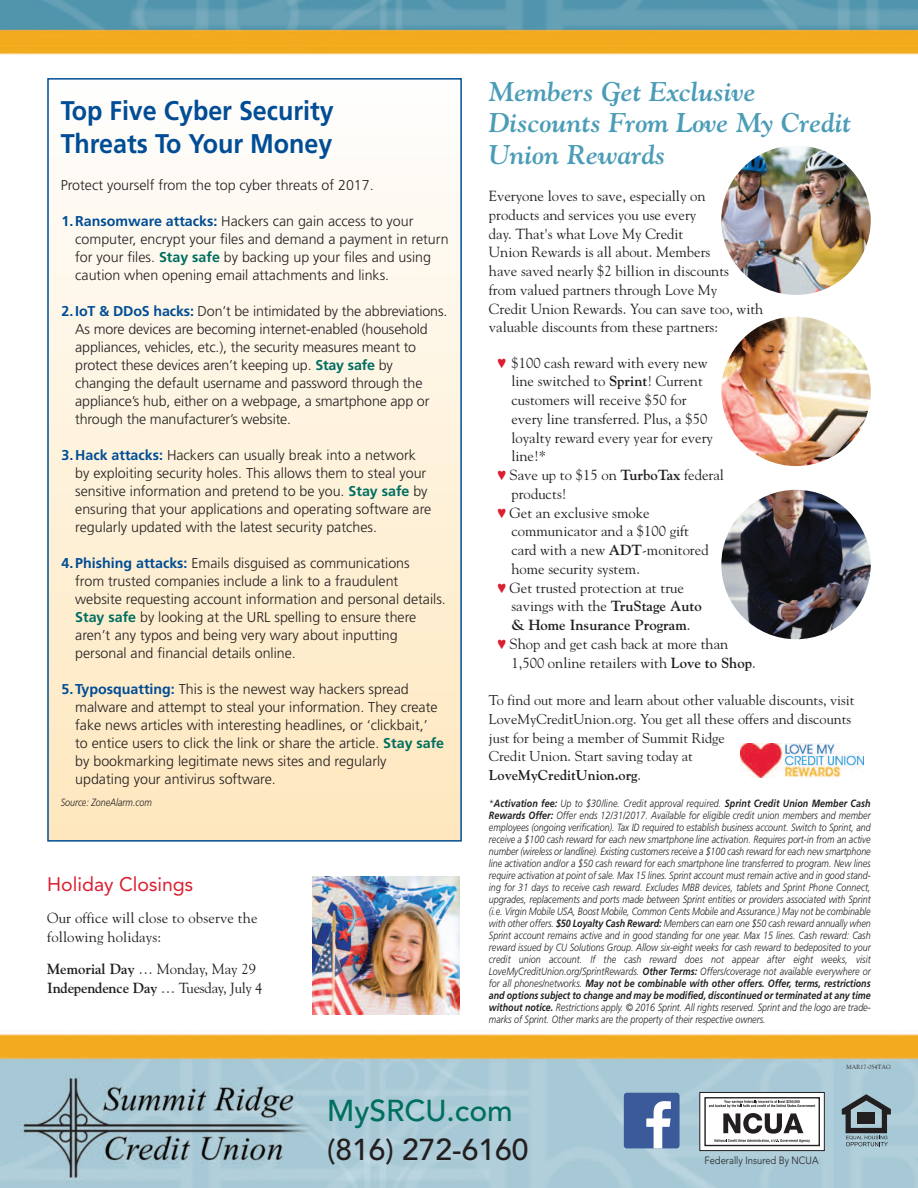
<style>
.page{position:relative;width:918px;height:1188px;background:#fff}
.page>*{position:absolute;margin:0;border:0;box-sizing:border-box;transform-origin:0 0}
.t1{font:500 30px "Avenir";color:#231f20}
.t2{font:500 30px "Avenir";color:#006e60}
.t3{font:italic 700 27px/31.5px "Goudy";color:#4b9db7}
.t4{font:700 27px/33px "Frutiger";color:#014d95;scale:.93 1}
.t5{font:19.5px "Avenir";color:#db1e30}
.t6{font:14.7px/18.8px "Goudy";color:#231f20}
.t7{font:700 14.7px "Goudy";color:#231f20}
.t8{font:300 14.25px/18px "Frutiger";color:#231f20}
.t9{font:14.25px/18.8px "Goudy";color:#231f20}
.t10{font:italic 300 10.5px/12px "Frutiger";color:#231f20;text-align:justify;scale:.85 1}
.t11{font:300 10.5px "Avenir";color:#231f20;scale:.9 1}
.t12{font:6px "Goudy";color:#231f20}
.s1{font-weight:700;color:#014d95}
.s2{font-weight:700;color:#006e60}
.s3{font-weight:700}
.s4{font-family:"Consolas";font-weight:700;color:#db1e30}
.s5{font-weight:400}
</style>
<div class="page">
<img style="left:0;top:0;width:918px;height:1188px">
<div style="left:700px;top:1092px;width:124px;height:59px;background:#fff"></div>
<div style="left:699px;top:1092px;width:126px;height:59px;border:1px solid #231f20"></div>
<div style="left:704px;top:1097px;width:116px;height:49px;border:1px solid #231f20"></div>
<svg style="left:709px;top:1100px;width:106px;height:43px"></svg>
<svg style="left:842px;top:1094px;width:49px;height:52px;background:#74858d"></svg>
<svg style="left:624px;top:1093px;width:56px;height:55px"></svg>
<div style="left:49px;top:80px;width:411px;height:760px;background:linear-gradient(to bottom,#fefefd,#fee7bd)"></div>
<div style="left:47px;top:78px;width:415px;height:764px;border:2px solid #014d95"></div>
<div style="left:732px;top:735px;width:151px;height:51px;background:#fff"></div>
<img style="left:740px;top:744px;width:124px;height:33px">
<img style="left:313px;top:877px;width:146px;height:137px">
<img style="left:721px;top:146px;width:150px;height:149px;border-radius:50%">
<img style="left:721px;top:490px;width:150px;height:149px;border-radius:50%">
<img style="left:721px;top:317px;width:150px;height:149px;border-radius:50%">
<h2 class="t4" style="left:61px;top:96px;width:295px">Top Five Cyber Security<br>Threats To Your Money</h2>
<h3 class="t8" style="left:61px;top:177px;width:315px">Protect yourself from the top cyber threats of 2017.</h3>
<h3 class="t8" style="left:75px;top:213px;width:375px;text-indent:-14px"><span class="s1">1.Ransomware attacks:</span> Hackers can gain access to your computer, encrypt your files and demand a payment in return for your files. <span class="s2">Stay safe</span> by backing up your files and using caution when opening email attachments and links.</h3>
<p class="t8" style="left:75px;top:303px;width:374px;text-indent:-14px"><span class="s1">2.IoT &amp; DDoS hacks:</span> Don’t be intimidated by the abbreviations.<br>As more devices are becoming internet-enabled (household appliances, vehicles, etc.), the security measures meant to protect these devices aren’t keeping up. <span class="s2">Stay safe</span> by changing the default username and password through the appliance’s hub, either on a webpage, a smartphone app or through the manufacturer’s website.</p>
<p class="t8" style="left:75px;top:447px;width:358px;text-indent:-14px"><span class="s1">3.Hack attacks:</span> Hackers can usually break into a network by exploiting security holes. This allows them to steal your sensitive information and pretend to be you. <span class="s2">Stay safe</span> by ensuring that your applications and operating software are regularly updated with the latest security patches.</p>
<p class="t8" style="left:75px;top:555px;width:372px;text-indent:-14px"><span class="s1">4.Phishing attacks:</span> Emails disguised as communications<br>from trusted companies include a link to a fraudulent website requesting account information and personal details.<br><span class="s2">Stay safe</span> by looking at the URL spelling to ensure there aren’t any typos and being very wary about inputting personal and financial details online.</p>
<p class="t8" style="left:75px;top:681px;width:370px;text-indent:-14px"><span class="s1">5.Typosquatting:</span> This is the newest way hackers spread malware and attempt to steal your information. They create fake news articles with interesting headlines, or ‘clickbait,’<br>to entice users to click the link or share the article. <span class="s2">Stay safe </span>by bookmarking legitimate news sites and regularly updating your antivirus software.</p>
<p class="t10" style="left:61px;top:797px;width:109px">Source: ZoneAlarm.com</p>
<h3 class="t5" style="left:47px;top:868px;width:147px">Holiday Closings</h3>
<h3 class="t6" style="left:47px;top:909px;width:212px">Our office will close to observe the following holidays:</h3>
<h3 class="t6" style="left:47px;top:960px;width:217px"><span class="s3">Memorial Day</span> … Monday, May 29<br><span class="s3">Independence Day</span> … Tuesday, July 4</h3>
<h2 class="t3" style="left:489px;top:76px;width:364px">Members Get Exclusive<br>Discounts From Love My Credit<br>Union Rewards</h2>
<p class="t6" style="left:489px;top:187px;width:276px">Everyone loves to save, especially on<br>products and services you use every<br>day. That's what Love My Credit<br>Union Rewards is all about. Members<br>have saved nearly $2 billion in discounts<br>from valued partners through Love My<br>Credit Union Rewards. You can save too, with valuable discounts from these partners:</p>
<h3 class="t6" style="left:498px;top:353px;width:211px"><span class="s4">♥</span> $100 cash reward with every new</h3>
<h3 class="t6" style="left:511px;top:372px;width:193px">line switched to <span class="s3">Sprint</span>! Current</h3>
<h3 class="t6" style="left:511px;top:391px;width:177px">customers will receive $50 for</h3>
<h3 class="t6" style="left:511px;top:410px;width:197px">every line transferred. Plus, a $50</h3>
<h3 class="t6" style="left:511px;top:428px;width:203px">loyalty reward every year for every</h3>
<h3 class="t6" style="left:511px;top:447px;width:36px">line!*</h3>
<h3 class="t6" style="left:498px;top:466px;width:228px"><span class="s4">♥</span> Save up to $15 on <span class="s3">TurboTax</span> federal</h3>
<h3 class="t6" style="left:511px;top:485px;width:57px">products!</h3>
<h3 class="t6" style="left:498px;top:503px;width:153px"><span class="s4">♥</span> Get an exclusive smoke</h3>
<h3 class="t6" style="left:511px;top:522px;width:179px">communicator and a $100 gift</h3>
<h3 class="t6" style="left:511px;top:541px;width:199px">card with a new <span class="s3">ADT</span>-monitored</h3>
<h3 class="t6" style="left:511px;top:560px;width:130px">home security system.</h3>
<h3 class="t6" style="left:498px;top:578px;width:188px"><span class="s4">♥</span> Get trusted protection at true</h3>
<h3 class="t6" style="left:511px;top:597px;width:192px">savings with the <span class="s3">TruStage Auto</span></h3>
<h3 class="t7" style="left:511px;top:617px;width:181px">&amp; Home Insurance Program<span class="s5">.</span></h3>
<h3 class="t6" style="left:498px;top:635px;width:232px"><span class="s4">♥</span> Shop and get cash back at more than</h3>
<h3 class="t6" style="left:511px;top:653px;width:246px">1,500 online retailers with <span class="s3">Love to Shop</span>.</h3>
<h3 class="t9" style="left:489px;top:691px;width:367px">To find out more and learn about other valuable discounts, visit LoveMyCreditUnion.org. You get all these offers and discounts just for being a member of Summit Ridge<br>Credit Union. Start saving today at<br><span class="s3">LoveMyCreditUnion.org</span>.</h3>
<p class="t10" style="left:489px;top:798px;width:451px">*<span class="s3">Activation fee:</span> Up to $30/line. Credit approval required. <span class="s3">Sprint Credit Union Member Cash Rewards Offer:</span> Offer ends 12/31/2017. Available for eligible credit union members and member employees (ongoing verification). Tax ID required to establish business account. Switch to Sprint, and receive a $100 cash reward for each new smartphone line activation. Requires port-in from an active number (wireless or landline). Existing customers receive a $100 cash reward for each new smartphone line activation and/or a $50 cash reward for each smartphone line transferred to program. New lines require activation at point of sale. Max 15 lines. Sprint account must remain active and in good stand&shy;ing for 31 days to receive cash reward. Excludes MBB devices, tablets and Sprint Phone Connect, upgrades, replacements and ports made between Sprint entities or providers associated with Sprint (i.e. Virgin Mobile USA, Boost Mobile, Common Cents Mobile and Assurance.) May not be combinable with other offers. <span class="s3">$50 Loyalty Cash Reward:</span> Members can earn one $50 cash reward annually when Sprint account remains active and in good standing for one year. Max 15 lines. Cash reward: Cash reward issued by CU Solutions Group. Allow six-eight weeks for cash reward to bedeposited to your credit union account. If the cash reward does not appear after eight weeks, visit LoveMyCreditUnion.org/SprintRewards. <span class="s3">Other Terms:</span> Offers/coverage not available everywhere or for all phones/networks. <span class="s3">May not be combinable with other offers. Offer, terms, restrictions and options subject to change and may be modified, discontinued or terminated at any time without notice.</span> Restrictions apply. © 2016 Sprint. All rights reserved. Sprint and the logo are trade&shy;marks of Sprint. Other marks are the property of their respective owners.</p>
<p class="t12" style="left:847px;top:1064px;width:46px">MAR17-054TAG</p>
<h1 class="t2" style="left:327px;top:1085px;width:187px">MySRCU.com</h1>
<h1 class="t1" style="left:327px;top:1124px;width:203px">(816) 272-6160</h1>
<p class="t11" style="left:704px;top:1154px;width:128px">Federally Insured By NCUA</p>
</div>
